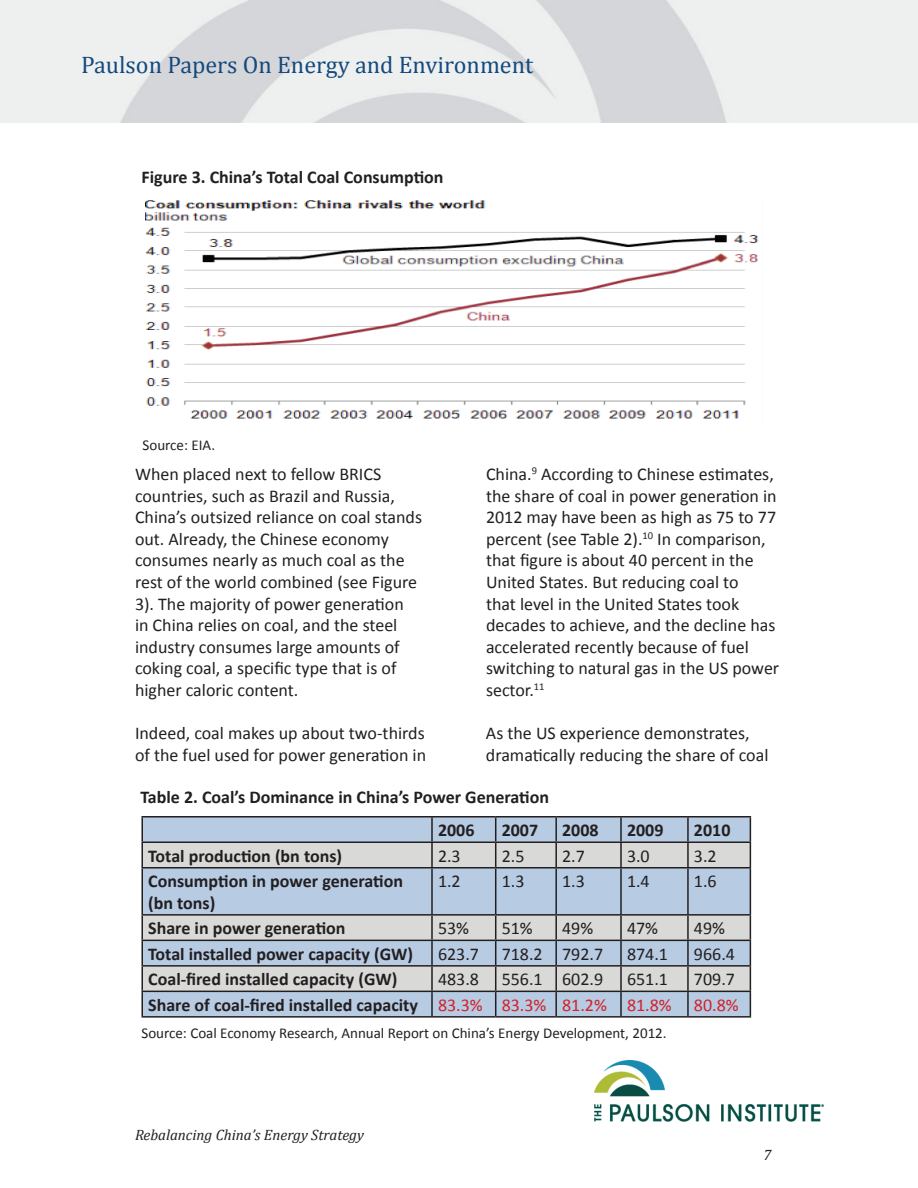
<style>
.page{position:relative;width:918px;height:1188px;background:#fff}
.page>*{position:absolute;margin:0;border:0;box-sizing:border-box;transform-origin:0 0}
.t1{font:24px "Cambria";color:#15497e}
.t2{font:18px/21.6px "Calibri";color:#231f20}
.t3{font:700 18px/21.6px "Calibri";color:#231f20}
.t4{font:15px "Calibri";color:#231f20}
.t5{font:italic 15px "Cambria";color:#231f20}
.s1{font-weight:400}
.s2{font-weight:400;color:#d1232a}
</style>
<div class="page">
<img style="left:0;top:0;width:918px;height:123px">
<img style="left:594px;top:1060px;width:230px;height:61px">
<img style="left:146px;top:200px;width:613px;height:219px">
<hr style="left:141px;top:816px;width:291px;height:2px;background:#231f20">
<hr style="left:141px;top:818px;width:2px;height:24px;background:#231f20">
<hr style="left:432px;top:816px;width:64px;height:2px;background:#231f20">
<hr style="left:496px;top:816px;width:60px;height:2px;background:#231f20">
<hr style="left:556px;top:816px;width:65px;height:2px;background:#231f20">
<hr style="left:621px;top:816px;width:67px;height:2px;background:#231f20">
<hr style="left:688px;top:816px;width:63px;height:2px;background:#231f20">
<hr style="left:141px;top:842px;width:291px;height:1px;background:#231f20">
<hr style="left:141px;top:843px;width:2px;height:24px;background:#231f20">
<hr style="left:141px;top:867px;width:291px;height:1px;background:#231f20">
<hr style="left:141px;top:868px;width:2px;height:46px;background:#231f20">
<hr style="left:141px;top:914px;width:291px;height:2px;background:#231f20">
<hr style="left:141px;top:916px;width:2px;height:24px;background:#231f20">
<hr style="left:141px;top:940px;width:291px;height:1px;background:#231f20">
<hr style="left:141px;top:941px;width:2px;height:24px;background:#231f20">
<hr style="left:141px;top:965px;width:291px;height:2px;background:#231f20">
<hr style="left:141px;top:967px;width:2px;height:24px;background:#231f20">
<hr style="left:141px;top:991px;width:291px;height:1px;background:#231f20">
<hr style="left:141px;top:992px;width:2px;height:24px;background:#231f20">
<svg style="left:142px;top:818px;width:609px;height:198px;background:#bac5d3"></svg>
<hr style="left:141px;top:1016px;width:291px;height:2px;background:#231f20">
<hr style="left:432px;top:1016px;width:64px;height:2px;background:#231f20">
<hr style="left:496px;top:1016px;width:60px;height:2px;background:#231f20">
<hr style="left:556px;top:1016px;width:65px;height:2px;background:#231f20">
<hr style="left:621px;top:1016px;width:67px;height:2px;background:#231f20">
<hr style="left:688px;top:1016px;width:63px;height:2px;background:#231f20">
<h1 class="t1" style="left:81px;top:50px;width:454px">Paulson Papers On Energy and Environment</h1>
<p class="t3" style="left:141px;top:166px;width:304px">Figure 3. China’s Total Coal Consumption</p>
<p class="t4" style="left:143px;top:435px;width:74px">Source: EIA.</p>
<p class="t2" style="left:135px;top:463px;width:289px">When placed next to fellow BRICS countries, such as Brazil and Russia, China’s outsized reliance on coal stands out. Already, the Chinese economy consumes nearly as much coal as the rest of the world combined (see Figure 3). The majority of power generation<br>in China relies on coal, and the steel industry consumes large amounts of coking coal, a specific type that is of higher caloric content.</p>
<p class="t2" style="left:135px;top:723px;width:293px">Indeed, coal makes up about two-thirds of the fuel used for power generation in</p>
<p class="t2" style="left:486px;top:463px;width:295px">China.<sup>9</sup> According to Chinese estimates, the share of coal in power generation in 2012 may have been as high as 75 to 77 percent (see Table 2).<sup>10</sup> In comparison, that figure is about 40 percent in the United States. But reducing coal to<br>that level in the United States took decades to achieve, and the decline has accelerated recently because of fuel switching to natural gas in the US power sector.<sup>11</sup></p>
<p class="t2" style="left:486px;top:723px;width:284px">As the US experience demonstrates, dramatically reducing the share of coal</p>
<p class="t3" style="left:140px;top:786px;width:410px">Table 2. Coal’s Dominance in China’s Power Generation</p>
<p class="t3" style="left:438px;top:819px;width:38px">2006</p>
<p class="t3" style="left:502px;top:819px;width:38px">2007</p>
<p class="t3" style="left:562px;top:819px;width:38px">2008</p>
<p class="t3" style="left:627px;top:819px;width:38px">2009</p>
<p class="t3" style="left:694px;top:819px;width:38px">2010</p>
<p class="t3" style="left:148px;top:845px;width:195px">Total production (bn tons)</p>
<p class="t2" style="left:438px;top:845px;width:24px">2.3</p>
<p class="t2" style="left:502px;top:845px;width:24px">2.5</p>
<p class="t2" style="left:562px;top:845px;width:24px">2.7</p>
<p class="t2" style="left:627px;top:845px;width:24px">3.0</p>
<p class="t2" style="left:694px;top:845px;width:24px">3.2</p>
<p class="t3" style="left:148px;top:870px;width:256px">Consumption in power generation (bn tons)</p>
<p class="t2" style="left:438px;top:871px;width:24px">1.2</p>
<p class="t2" style="left:502px;top:871px;width:24px">1.3</p>
<p class="t2" style="left:562px;top:871px;width:24px">1.3</p>
<p class="t2" style="left:627px;top:871px;width:24px">1.4</p>
<p class="t2" style="left:694px;top:871px;width:24px">1.6</p>
<p class="t3" style="left:148px;top:918px;width:199px">Share in power generation</p>
<p class="t2" style="left:438px;top:918px;width:33px">53%</p>
<p class="t2" style="left:502px;top:918px;width:33px">51%</p>
<p class="t2" style="left:562px;top:918px;width:33px">49%</p>
<p class="t2" style="left:627px;top:918px;width:33px">47%</p>
<p class="t2" style="left:694px;top:918px;width:33px">49%</p>
<p class="t3" style="left:148px;top:943px;width:266px">Total installed power capacity (GW)</p>
<p class="t2" style="left:438px;top:943px;width:43px">623.7</p>
<p class="t2" style="left:502px;top:943px;width:103px">718.2 792.7</p>
<p class="t2" style="left:627px;top:943px;width:43px">874.1</p>
<p class="t2" style="left:694px;top:943px;width:43px">966.4</p>
<p class="t3" style="left:148px;top:969px;width:251px">Coal-fired installed capacity (GW)</p>
<p class="t2" style="left:438px;top:969px;width:43px">483.8</p>
<p class="t2" style="left:502px;top:969px;width:103px">556.1 602.9</p>
<p class="t2" style="left:627px;top:969px;width:43px">651.1</p>
<p class="t3" style="left:148px;top:967px;width:592px;line-height:25.5px;text-align:right"><span class="s1">709.7<br></span>Share of coal-fired installed capacity <span class="s2">83.3% 83.3% 81.2% 81.8% 80.8%</span></p>
<p class="t4" style="left:141px;top:1024px;width:527px">Source: Coal Economy Research, Annual Report on China’s Energy Development, 2012.</p>
<p class="t5" style="left:135px;top:1124px;width:230px">Rebalancing China’s Energy Strategy</p>
<p class="t5" style="left:764px;top:1144px;width:9px">7</p>
</div>
